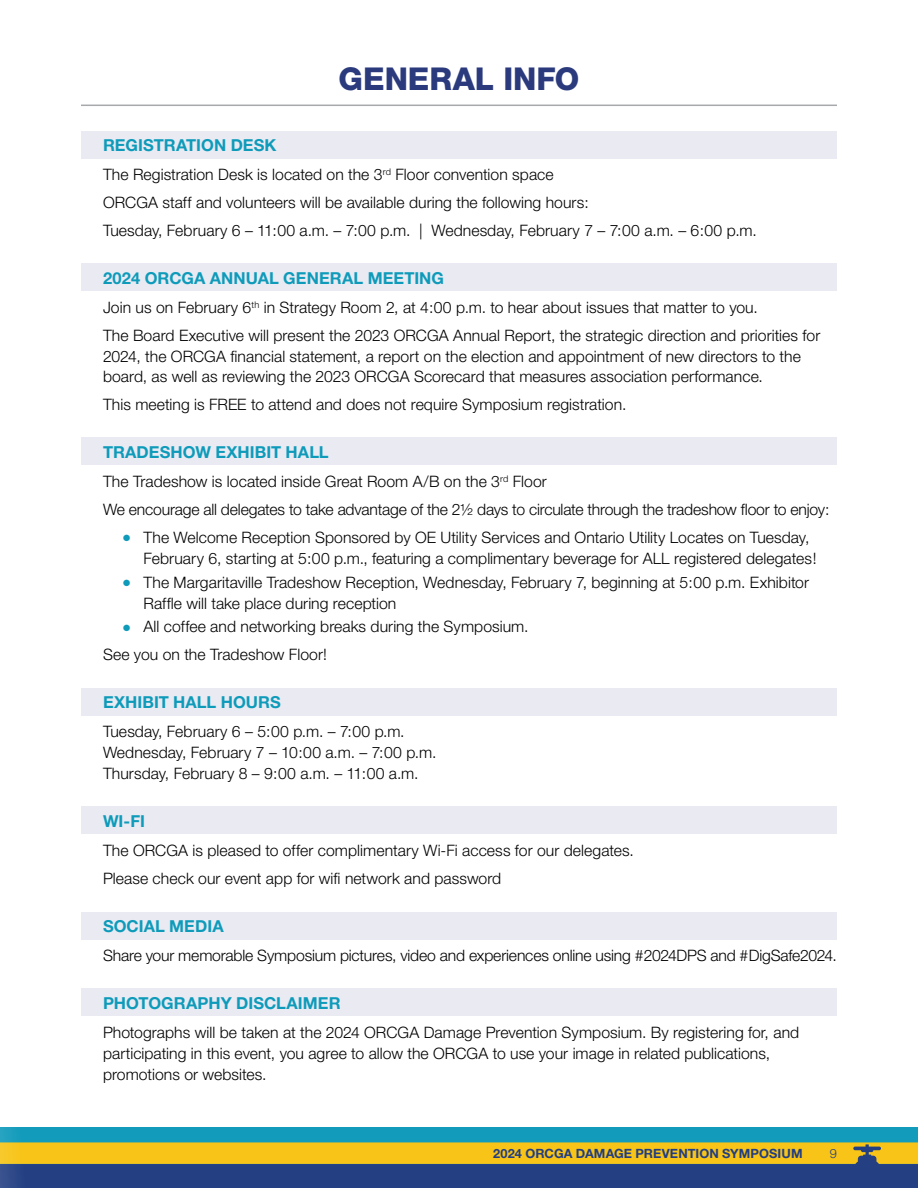
<style>
.page{position:relative;width:918px;height:1188px;background:#fff}
.page>*{position:absolute;margin:0;border:0;box-sizing:border-box;transform-origin:0 0}
.t1{font:800 31.5px "Helvetica Neue";letter-spacing:-.005em;color:#2a3a7c}
.t2{font:700 16.5px "Helvetica Neue";letter-spacing:.005em;color:#0e9bba}
.t3{font:300 15.75px/21px "Helvetica Neue";letter-spacing:.005em;color:#000}
.t4{font:700 12.75px "Helvetica Neue";letter-spacing:.01em;color:#223e83}
.t5{font:300 12.75px "Helvetica Neue";color:#223e83}
.s1{color:#0e9bba}
</style>
<div class="page">
<div style="left:0;top:1175px;width:918px;height:13px;background:#244083"></div>
<svg style="left:0;top:1128px;width:918px;height:47px;background:#7d9764"></svg>
<div style="left:81px;top:131px;width:756px;height:28px;background:#eaeaf3"></div>
<div style="left:81px;top:264px;width:756px;height:27px;background:#eaeaf3"></div>
<div style="left:81px;top:437px;width:756px;height:28px;background:#eaeaf3"></div>
<div style="left:81px;top:688px;width:756px;height:28px;background:#eaeaf3"></div>
<div style="left:81px;top:806px;width:756px;height:28px;background:#eaeaf3"></div>
<div style="left:81px;top:988px;width:756px;height:28px;background:#eaeaf3"></div>
<div style="left:81px;top:912px;width:756px;height:27px;background:#eaeaf3"></div>
<hr style="left:81px;top:105px;width:756px;height:1px;background:#a7a9ac">
<h1 class="t1" style="left:339px;top:60px;width:242px">GENERAL INFO</h1>
<p class="t2" style="left:103px;top:135px;width:23px">REGISTRATION</p>
<p class="t2" style="left:231px;top:135px;width:25px">DESK</p>
<p class="t3" style="left:103px;top:160px;width:655px;line-height:27.8px">The Registration Desk is located on the 3<sup>rd</sup> Floor convention space<br>ORCGA staff and volunteers will be available during the following hours:<br>Tuesday, February 6 – 11:00 a.m. – 7:00 p.m. | Wednesday, February 7 – 7:00 a.m. – 6:00 p.m.</p>
<p class="t2" style="left:103px;top:268px;width:131px">2024 ORCGA ANNUA</p>
<p class="t2" style="left:269px;top:268px;width:40px">L GENERA</p>
<p class="t2" style="left:354px;top:268px;width:41px">L MEETING</p>
<p class="t3" style="left:103px;top:293px;width:719px;line-height:27.8px">Join us on February 6<sup>th</sup> in Strategy Room 2, at 4:00 p.m. to hear about issues that matter to you.<br>The Board Executive will present the 2023 ORCGA Annual Report, the strategic direction and priorities for</p>
<p class="t3" style="left:103px;top:345px;width:699px">2024, the ORCGA financial statement, a report on the election and appointment of new directors to the board, as well as reviewing the 2023 ORCGA Scorecard that measures association performance.</p>
<p class="t3" style="left:103px;top:394px;width:525px">This meeting is FREE to attend and does not require Symposium registration.</p>
<p class="t2" style="left:103px;top:442px;width:23px">TRADES</p>
<p class="t2" style="left:171px;top:442px;width:160px">HOW EXHIBIT HALL</p>
<p class="t3" style="left:103px;top:468px;width:728px;line-height:27.8px">The Tradeshow is located inside Great Room A/B on the 3<sup>rd</sup> Floor<br>We encourage all delegates to take advantage of the 2½ days to circulate through the tradeshow floor to enjoy:</p>
<p class="t3" style="left:144px;top:526px;width:674px;text-indent:-20px"><span class="s1">●</span> The Welcome Reception Sponsored by OE Utility Services and Ontario Utility Locates on Tuesday,<br>February 6, starting at 5:00 p.m., featuring a complimentary beverage for ALL registered delegates!</p>
<p class="t3" style="left:144px;top:571px;width:667px;text-indent:-20px"><span class="s1">●</span> The Margaritaville Tradeshow Reception, Wednesday, February 7, beginning at 5:00 p.m. Exhibitor<br>Raffle will take place during reception</p>
<p class="t3" style="left:103px;top:612px;width:427px;line-height:27.8px;text-indent:20px"><span class="s1">●</span> All coffee and networking breaks during the Symposium.<br>See you on the Tradeshow Floor!</p>
<p class="t2" style="left:103px;top:692px;width:131px">EXHIBIT HALL HOURS</p>
<p class="t3" style="left:103px;top:721px;width:335px">Tuesday, February 6 – 5:00 p.m. – 7:00 p.m.<br>Wednesday, February 7 – 10:00 a.m. – 7:00 p.m.<br>Thursday, February 8 – 9:00 a.m. – 11:00 a.m.</p>
<p class="t2" style="left:103px;top:811px;width:41px">WI-FI</p>
<p class="t3" style="left:103px;top:836px;width:533px;line-height:27.8px">The ORCGA is pleased to offer complimentary Wi-Fi access for our delegates.<br>Please check our event app for wifi network and password</p>
<p class="t2" style="left:103px;top:916px;width:22px">SOCIA</p>
<p class="t2" style="left:155px;top:916px;width:40px">L MEDIA</p>
<p class="t3" style="left:103px;top:945px;width:735px">Share your memorable Symposium pictures, video and experiences online using #2024DPS and #DigSafe2024.</p>
<p class="t2" style="left:103px;top:993px;width:36px">PHOTOGRAP</p>
<p class="t2" style="left:208px;top:993px;width:90px">HY DISCLAIMER</p>
<p class="t3" style="left:103px;top:1022px;width:698px">Photographs will be taken at the 2024 ORCGA Damage Prevention Symposium. By registering for, and participating in this event, you agree to allow the ORCGA to use your image in related publications, promotions or websites.</p>
<p class="t4" style="left:493px;top:1146px;width:311px">2024 ORCGA DAMAGE PREVENTION SYMPOSIUM</p>
<p class="t5" style="left:830px;top:1146px;width:9px">9</p>
</div>
